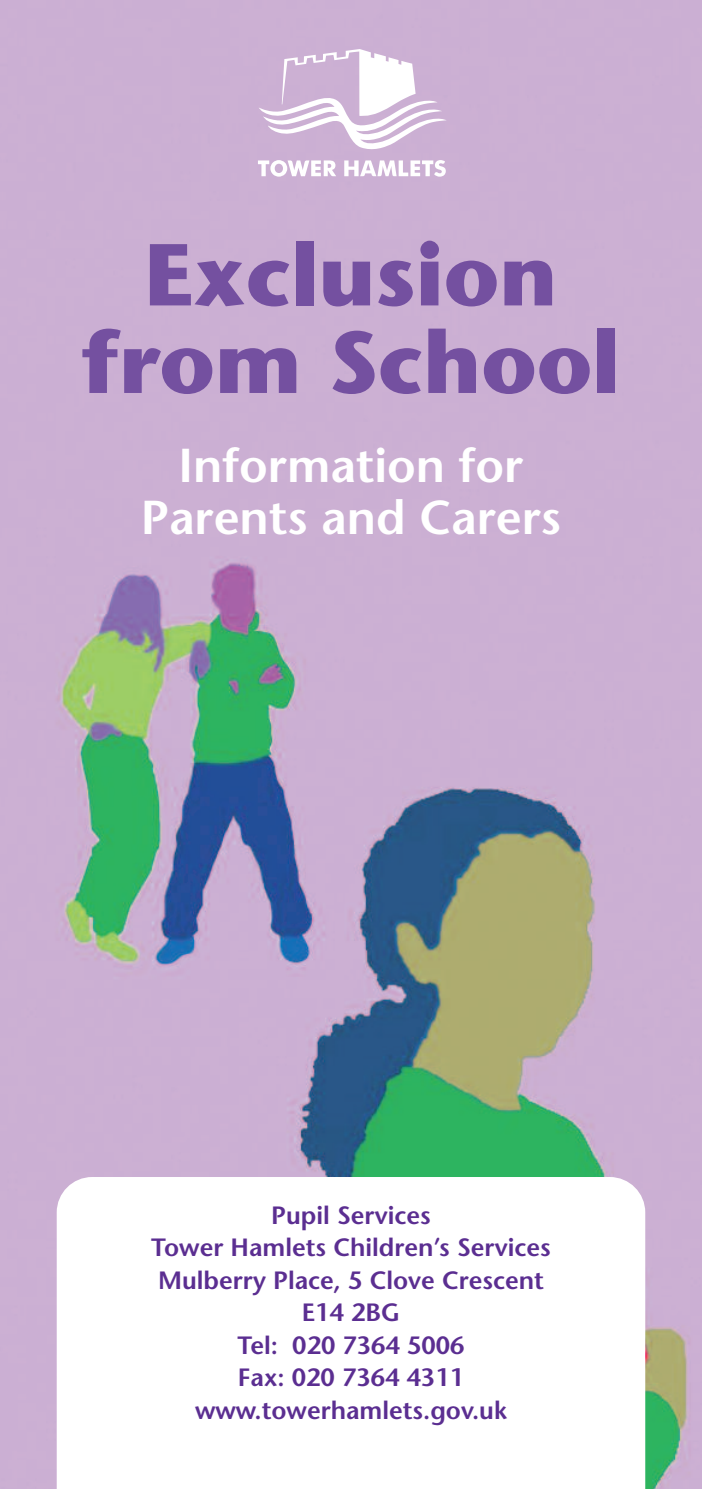
<style>
.page{position:relative;width:702px;height:1489px;background:#fff}
.page>*{position:absolute;margin:0;border:0;box-sizing:border-box;transform-origin:0 0}
.t1{font:700 87.5px/87.5px "Stone Sans";color:#7450a0;text-align:center}
.t2{font:600 47.5px/52.5px "Stone Sans";color:#fff;text-align:center}
.t3{font:600 25px/32.5px "Stone Sans";color:#5b2e91;text-align:center}
</style>
<div class="page">
<img style="left:0;top:0;width:702px;height:1488px">
<svg style="left:57px;top:1176px;width:588px;height:312px"></svg>
<svg style="left:258px;top:160px;width:78px;height:17px"></svg>
<svg style="left:344px;top:160px;width:102px;height:17px"></svg>
<svg style="left:259px;top:49px;width:187px;height:102px"></svg>
<h1 class="t1" style="left:82px;top:240px;width:540px">Exclusion from School</h1>
<h2 class="t2" style="left:141px;top:444px;width:421px">Information for<br>Parents and Carers</h2>
<p class="t3" style="left:151px;top:1201px;width:401px">Pupil Services<br>Tower Hamlets Children’s Services<br>Mulberry Place, 5 Clove Crescent<br>E14 2BG<br>Tel: 020 7364 5006<br>Fax: 020 7364 4311 www.towerhamlets.gov.uk</p>
</div>
